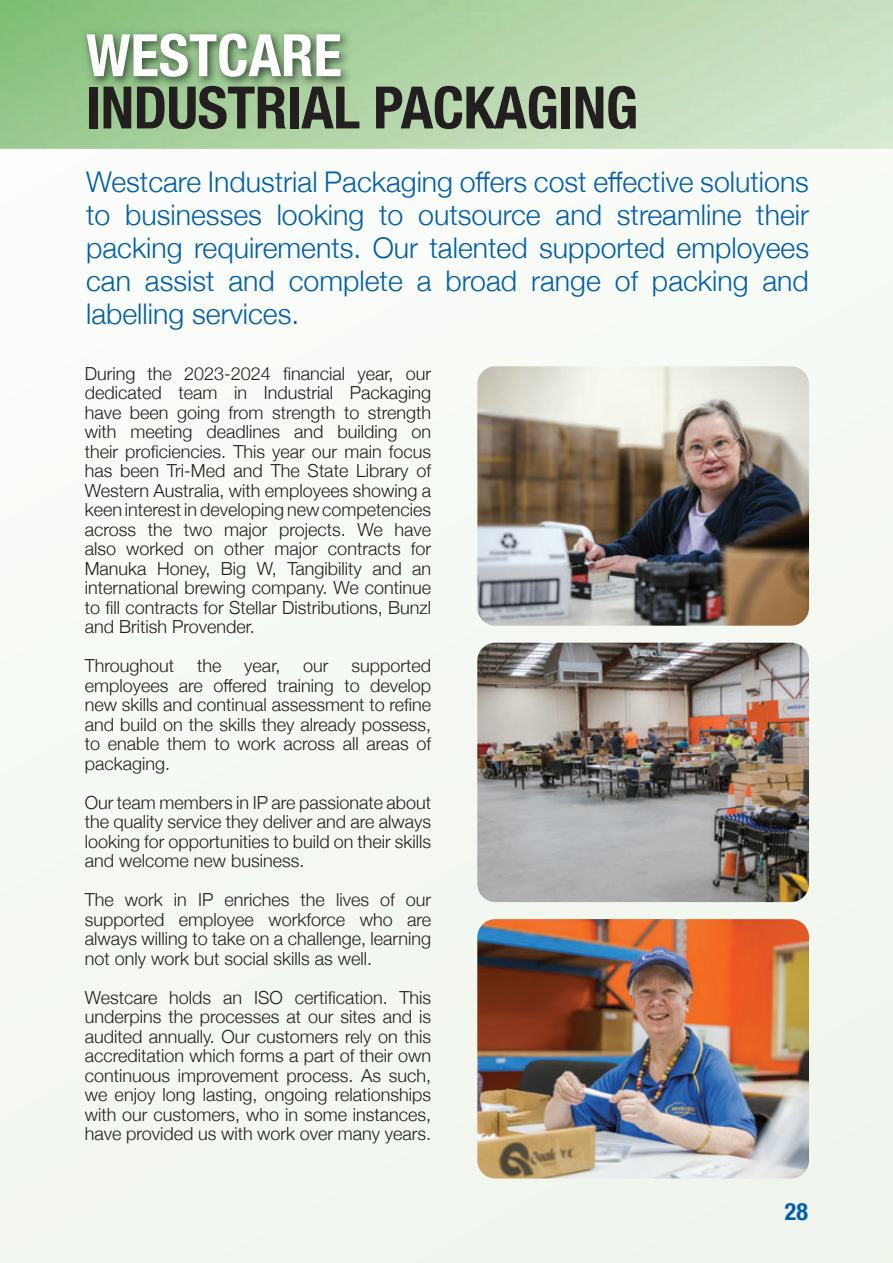
<style>
.page{position:relative;width:893px;height:1263px;background:#fff}
.page>*{position:absolute;margin:0;border:0;box-sizing:border-box;transform-origin:0 0}
.t1{font:700 condensed 58.5px "Helvetica Neue";letter-spacing:-.01em;color:#231f20}
.t2{font:700 condensed 58.5px "Helvetica Neue";color:#fff}
.t3{font:300 28.5px/33px "Helvetica Neue";color:#015fae;text-align:justify}
.t4{font:700 condensed 24px "Helvetica Neue";color:#015fae}
.t5{font:300 18px/19.5px "Helvetica Neue";color:#231f20;text-align:justify}
</style>
<div class="page">
<div style="left:0;top:365px;width:893px;height:898px;background:#f4f8f2"></div>
<img style="left:82px;top:28px;width:269px;height:60px">
<img style="left:477px;top:366px;width:332px;height:260px">
<img style="left:477px;top:643px;width:332px;height:259px">
<img style="left:477px;top:919px;width:332px;height:259px">
<h1 class="t2" style="left:86px;top:7px;width:257px">WESTCARE</h1>
<h1 class="t1" style="left:86px;top:59px;width:554px">INDUSTRIAL PACKAGING</h1>
<p class="t3" style="left:86px;top:163px;width:724px">Westcare Industrial Packaging offers cost effective solutions to businesses looking to outsource and streamline their packing requirements. Our talented supported employees can assist and complete a broad range of packing and labelling services.</p>
<p class="t5" style="left:85px;top:362px;width:348px">During the 2023-2024 financial year, our dedicated team in Industrial Packaging have been going from strength to strength with meeting deadlines and building on their proficiencies. This year our main focus has been Tri-Med and The State Library of Western Australia, with employees showing a keen interest in developing new competencies across the two major projects. We have also worked on other major contracts for Manuka Honey, Big W, Tangibility and an international brewing company. We continue to fill contracts for Stellar Distributions, Bunzl and British Provender.</p>
<p class="t5" style="left:85px;top:654px;width:91px">Throughout</p>
<p class="t5" style="left:197px;top:654px;width:26px">the</p>
<p class="t5" style="left:244px;top:654px;width:38px">year,</p>
<p class="t5" style="left:303px;top:654px;width:27px">our</p>
<p class="t5" style="left:85px;top:654px;width:348px;text-indent:267px">supported employees are offered training to develop new skills and continual assessment to refine and build on the skills they already possess, to enable them to work across all areas of packaging.</p>
<p class="t5" style="left:85px;top:791px;width:348px">Our team members in IP are passionate about the quality service they deliver and are always looking for opportunities to build on their skills and welcome new business.</p>
<p class="t5" style="left:85px;top:888px;width:348px">The work in IP enriches the lives of our supported employee workforce who are always willing to take on a challenge, learning not only work but social skills as well.</p>
<p class="t5" style="left:85px;top:986px;width:348px">Westcare holds an ISO certification. This underpins the processes at our sites and is audited annually. Our customers rely on this accreditation which forms a part of their own continuous improvement process. As such, we enjoy long lasting, ongoing relationships with our customers, who in some instances, have provided us with work over many years.</p>
<h3 class="t4" style="left:785px;top:1192px;width:25px">28</h3>
</div>
